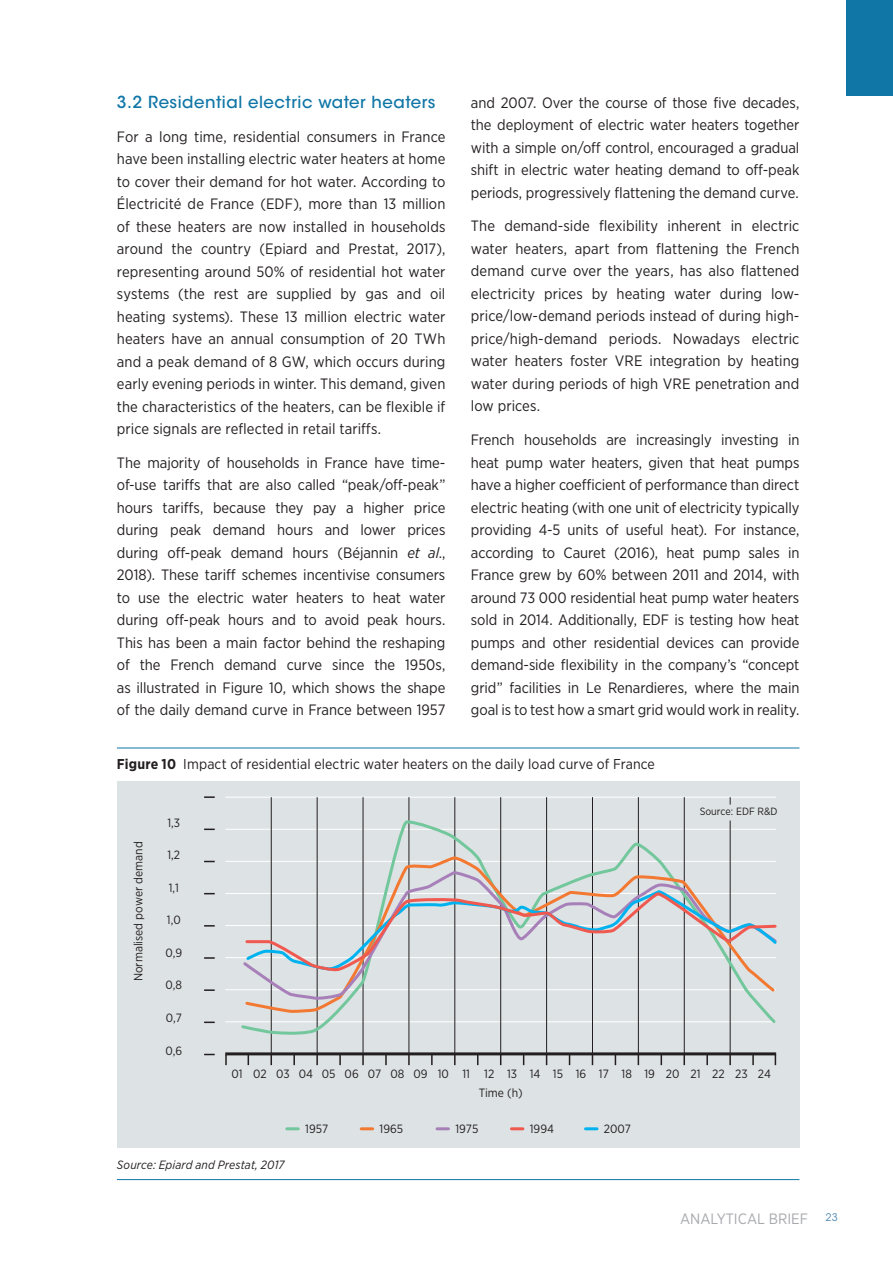
<style>
.page{position:relative;width:893px;height:1263px;background:#fff}
.page>*{position:absolute;margin:0;border:0;box-sizing:border-box;transform-origin:0 0}
.t1{font:500 16.5px "ITC Avant Garde Std";letter-spacing:.03em;color:#0f76a6}
.t2{font:15px/22.5px "Gotham Narrow";color:#231f20;text-align:justify}
.t3{font:15px "Gotham Narrow";color:#a8a9ad}
.t4{font:14.25px "Gotham Narrow";letter-spacing:.005em;color:#231f20}
.t5{font:12px "Gotham Narrow";color:#231f20}
.t6{font:italic 12px "Gotham Narrow";letter-spacing:.01em;color:#231f20}
.t7{font:10.5px "Gotham Narrow";color:#231f20}
.s1{font-style:italic}
.s2{font-weight:700}
</style>
<div class="page">
<div style="left:117px;top:781px;width:682px;height:367px;background:#dde2e4"></div>
<hr style="left:225px;top:861px;width:551px;height:1px;background:#fff">
<hr style="left:225px;top:797px;width:551px;height:1px;background:#fff">
<hr style="left:225px;top:829px;width:551px;height:1px;background:#fff">
<hr style="left:225px;top:893px;width:551px;height:1px;background:#fff">
<hr style="left:225px;top:925px;width:551px;height:1px;background:#fff">
<hr style="left:225px;top:957px;width:551px;height:1px;background:#fff">
<hr style="left:225px;top:989px;width:551px;height:1px;background:#fff">
<hr style="left:225px;top:1021px;width:551px;height:1px;background:#fff">
<hr style="left:271px;top:797px;width:1px;height:257px;background:#231f20">
<hr style="left:317px;top:797px;width:1px;height:257px;background:#231f20">
<hr style="left:363px;top:797px;width:1px;height:257px;background:#231f20">
<hr style="left:409px;top:797px;width:1px;height:257px;background:#231f20">
<hr style="left:454px;top:797px;width:1px;height:257px;background:#231f20">
<hr style="left:500px;top:797px;width:1px;height:257px;background:#231f20">
<hr style="left:546px;top:797px;width:1px;height:257px;background:#231f20">
<hr style="left:592px;top:797px;width:1px;height:257px;background:#231f20">
<hr style="left:638px;top:797px;width:1px;height:257px;background:#231f20">
<hr style="left:684px;top:797px;width:1px;height:257px;background:#231f20">
<hr style="left:730px;top:820px;width:1px;height:234px;background:#231f20">
<svg style="left:287px;top:1127px;width:11px;height:3px"></svg>
<svg style="left:361px;top:1127px;width:12px;height:3px"></svg>
<svg style="left:437px;top:1127px;width:11px;height:3px"></svg>
<svg style="left:511px;top:1127px;width:12px;height:3px"></svg>
<svg style="left:585px;top:1127px;width:12px;height:3px"></svg>
<svg style="left:204px;top:957px;width:11px;height:2px"></svg>
<svg style="left:204px;top:989px;width:11px;height:2px"></svg>
<svg style="left:204px;top:1021px;width:11px;height:2px"></svg>
<svg style="left:225px;top:1055px;width:2px;height:10px"></svg>
<svg style="left:270px;top:1055px;width:2px;height:10px"></svg>
<svg style="left:293px;top:1055px;width:2px;height:10px"></svg>
<svg style="left:316px;top:1055px;width:2px;height:10px"></svg>
<svg style="left:339px;top:1055px;width:2px;height:10px"></svg>
<svg style="left:362px;top:1055px;width:2px;height:10px"></svg>
<svg style="left:385px;top:1055px;width:2px;height:10px"></svg>
<svg style="left:408px;top:1055px;width:2px;height:10px"></svg>
<svg style="left:431px;top:1055px;width:2px;height:10px"></svg>
<svg style="left:454px;top:1055px;width:2px;height:10px"></svg>
<svg style="left:683px;top:1055px;width:2px;height:10px"></svg>
<svg style="left:706px;top:1055px;width:2px;height:10px"></svg>
<svg style="left:752px;top:1055px;width:2px;height:10px"></svg>
<svg style="left:729px;top:1055px;width:2px;height:10px"></svg>
<svg style="left:204px;top:828px;width:11px;height:2px"></svg>
<svg style="left:204px;top:796px;width:11px;height:2px"></svg>
<hr style="left:225px;top:1052px;width:551px;height:3px;background:#231f20">
<svg style="left:240px;top:817px;width:536px;height:219px"></svg>
<svg style="left:244px;top:854px;width:532px;height:160px"></svg>
<svg style="left:242px;top:868px;width:534px;height:134px"></svg>
<svg style="left:245px;top:886px;width:531px;height:3px"></svg>
<svg style="left:244px;top:889px;width:533px;height:82px"></svg>
<hr style="left:117px;top:748px;width:682px;height:1px;background:#0f76a6">
<hr style="left:117px;top:1179px;width:682px;height:1px;background:#0f76a6">
<div style="left:846px;top:0;width:47px;height:96px;background:#0f76a6"></div>
<p class="t1" style="left:117px;top:92px;width:320px">3. 2 Residential electric water heaters</p>
<p class="t2" style="left:117px;top:125px;width:330px">For a long time, residential consumers in France have been installing electric water heaters at home to cover their demand for hot water. According to Électricité de France (EDF), more than 13 million of these heaters are now installed in households around the country (Epiard and Prestat, 2017), representing around 50% of residential hot water systems (the rest are supplied by gas and oil heating systems). These 13 million electric water heaters have an annual consumption of 20 TWh and a peak demand of 8 GW, which occurs during early evening periods in winter. This demand, given the characteristics of the heaters, can be flexible if price signals are reflected in retail tariffs.</p>
<p class="t2" style="left:117px;top:451px;width:330px">The majority of households in France have time&shy;of-use tariffs that are also called “peak/off-peak” hours tariffs, because they pay a higher price during peak demand hours and lower prices during off-peak demand hours (Béjannin <span class="s1">et al</span>., 2018). These tariff schemes incentivise consumers to use the electric water heaters to heat water during off-peak hours and to avoid peak hours.<br>This has been a main factor behind the reshaping of the French demand curve since the 1950s, as illustrated in Figure 10, which shows the shape of the daily demand curve in France between 1957</p>
<p class="t2" style="left:471px;top:91px;width:330px">and 2007. Over the course of those five decades, the deployment of electric water heaters together with a simple on/off control, encouraged a gradual shift in electric water heating demand to off-peak periods, progressively flattening the demand curve.</p>
<p class="t2" style="left:471px;top:215px;width:330px">The demand-side flexibility inherent in electric water heaters, apart from flattening the French demand curve over the years, has also flattened electricity prices by heating water during low&shy;price/low-demand periods instead of during high&shy;price/high-demand periods. Nowadays electric water heaters foster VRE integration by heating water during periods of high VRE penetration and low prices.</p>
<p class="t2" style="left:471px;top:428px;width:330px">French households are increasingly investing in heat pump water heaters, given that heat pumps have a higher coefficient of performance than direct electric heating (with one unit of electricity typically providing 4-5 units of useful heat). For instance, according to Cauret (2016), heat pump sales in France grew by 60% between 2011 and 2014, with around 73 000 residential heat pump water heaters sold in 2014. Additionally, EDF is testing how heat pumps and other residential devices can provide demand-side flexibility in the company’s “concept grid” facilities in Le Renardieres, where the main goal is to test how a smart grid would work in reality.</p>
<p class="t4" style="left:117px;top:755px;width:539px"><span class="s2">Figure 10</span> Impact of residential electric water heaters on the daily load curve of France</p>
<p class="t5" style="left:131px;top:981px;width:142px;rotate:-90deg">Normalised power demand</p>
<p class="t5" style="left:167px;top:815px;width:14px">1,3</p>
<p class="t5" style="left:167px;top:848px;width:14px">1,2</p>
<p class="t5" style="left:169px;top:880px;width:12px">1,1</p>
<p class="t5" style="left:167px;top:913px;width:15px">1,0</p>
<p class="t5" style="left:165px;top:945px;width:18px">0,9</p>
<p class="t5" style="left:166px;top:978px;width:18px">0,8</p>
<p class="t5" style="left:166px;top:1010px;width:18px">0,7</p>
<p class="t5" style="left:165px;top:1043px;width:18px">0,6</p>
<p class="t7" style="left:700px;top:805px;width:79px">Source: EDF R&amp;D</p>
<p class="t5" style="left:231px;top:1066px;width:541px">01 02 03 04 05 06 07 08 09 10 11 12 13 14 15 16 17 18 19 20 21 22 23 24</p>
<p class="t5" style="left:479px;top:1085px;width:46px">Time (h)</p>
<p class="t6" style="left:117px;top:1157px;width:169px">Source: Epiard and Prestat, 2017</p>
<p class="t5" style="left:305px;top:1121px;width:25px">1957</p>
<p class="t5" style="left:380px;top:1121px;width:25px">1965</p>
<p class="t5" style="left:455px;top:1121px;width:25px">1975</p>
<p class="t5" style="left:530px;top:1121px;width:26px">1994</p>
<p class="t5" style="left:604px;top:1121px;width:29px">2007</p>
<p class="t3" style="left:680px;top:1209px;width:159px">ANALYTICAL BRIEF <sup>23</sup></p>
</div>
